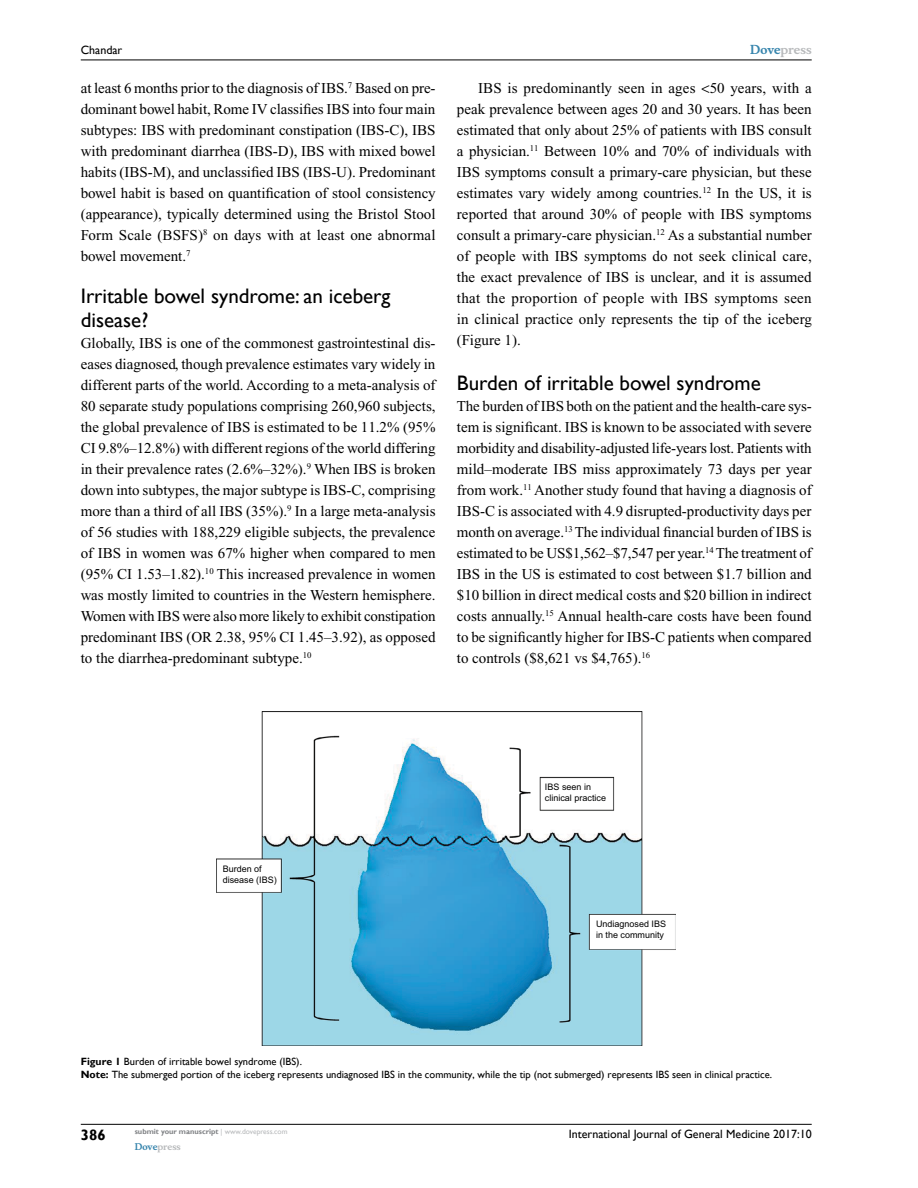
<style>
.page{position:relative;width:918px;height:1188px;background:#fff}
.page>*{position:absolute;margin:0;border:0;box-sizing:border-box;transform-origin:0 0}
.t1{font:21px/24px "Gill Sans";color:#000}
.t2{font:15px/21px "Times New Roman";color:#000;text-align:justify}
.t3{font:700 15px "Gill Sans";color:#000}
.t4{font:12px "Gill Sans";color:#000}
.t5{font:700 12px "Musee";color:#b8babc}
.t6{font:10.5px/13.5px "Gill Sans";color:#000}
.t7{font:9px/10.8px "Arial";color:#000}
.t8{font:700 9px "Musee";color:#b8babc}
.t9{font:700 7.5px "Gill Sans";color:#808285}
.s1{color:#3785ad}
.s2{font-weight:700}
.s3{font-weight:400;color:#b8babc}
</style>
<div class="page">
<hr style="left:81px;top:1124px;width:731px;height:1px;background:#000">
<hr style="left:81px;top:60px;width:731px;height:1px;background:#000">
<img style="left:217px;top:711px;width:459px;height:334px">
<p class="t4" style="left:81px;top:43px;width:43px">Chandar</p>
<p class="t2" style="left:81px;top:77px;width:356px">at least 6 months prior to the diagnosis of IBS.<sup>7</sup> Based on pre&shy;dominant bowel habit, Rome IV classifies IBS into four main subtypes: IBS with predominant constipation (IBS-C), IBS with predominant diarrhea (IBS-D), IBS with mixed bowel habits (IBS-M), and unclassified IBS (IBS-U). Predominant bowel habit is based on quantification of stool consistency (appearance), typically determined using the Bristol Stool Form Scale (BSFS)<sup>8</sup> on days with at least one abnormal bowel movement.<sup>7</sup></p>
<h1 class="t1" style="left:81px;top:284px;width:311px">Irritable bowel syndrome: an iceberg disease?</h1>
<p class="t2" style="left:81px;top:332px;width:356px">Globally, IBS is one of the commonest gastrointestinal dis&shy;eases diagnosed, though prevalence estimates vary widely in different parts of the world. According to a meta-analysis of 80 separate study populations comprising 260,960 subjects, the global prevalence of IBS is estimated to be 11.2% (95% CI 9.8%–12.8%) with different regions of the world differing in their prevalence rates (2.6%–32%).<sup>9</sup> When IBS is broken down into subtypes, the major subtype is IBS-C, comprising more than a third of all IBS (35%).<sup>9</sup> In a large meta-analysis of 56 studies with 188,229 eligible subjects, the prevalence of IBS in women was 67% higher when compared to men (95% CI 1.53–1.82).<sup>10</sup> This increased prevalence in women was mostly limited to countries in the Western hemisphere.<br>Women with IBS were also more likely to exhibit constipation predominant IBS (OR 2.38, 95% CI 1.45–3.92), as opposed to the diarrhea-predominant subtype.<sup>10</sup></p>
<p class="t5" style="left:750px;top:43px;width:63px"><span class="s1">Dove</span>press</p>
<p class="t2" style="left:457px;top:77px;width:357px;text-indent:21px">IBS is predominantly seen in ages 50 years, with a peak prevalence between ages 20 and 30 years. It has been estimated that only about 25% of patients with IBS consult a physician.<sup>11</sup> Between 10% and 70% of individuals with IBS symptoms consult a primary-care physician, but these estimates vary widely among countries.<sup>12</sup> In the US, it is reported that around 30% of people with IBS symptoms consult a primary-care physician.<sup>12</sup> As a substantial number of people with IBS symptoms do not seek clinical care, the exact prevalence of IBS is unclear, and it is assumed that the proportion of people with IBS symptoms seen in clinical practice only represents the tip of the iceberg (Figure 1).</p>
<h1 class="t1" style="left:457px;top:371px;width:305px">Burden of irritable bowel syndrome</h1>
<p class="t2" style="left:457px;top:395px;width:357px">The burden of IBS both on the patient and the health-care sys&shy;tem is significant. IBS is known to be associated with severe morbidity and disability-adjusted life-years lost. Patients with mild–moderate IBS miss approximately 73 days per year from work.<sup>11</sup> Another study found that having a diagnosis of IBS-C is associated with 4.9 disrupted-productivity days per month on average.<sup>13</sup> The individual financial burden of IBS is estimated to be US$1,562–$7,547 per year.<sup>14</sup> The treatment of IBS in the US is estimated to cost between $1.7 billion and $10 billion in direct medical costs and $20 billion in indirect costs annually.<sup>15</sup> Annual health-care costs have been found to be significantly higher for IBS-C patients when compared to controls ($8,621 vs $4,765).<sup>16</sup></p>
<p class="t7" style="left:223px;top:863px;width:56px">Burden of disease (IBS)</p>
<p class="t7" style="left:545px;top:782px;width:63px">IBS seen in clinical practice</p>
<p class="t7" style="left:596px;top:919px;width:72px">Undiagnosed IBS in the community</p>
<p class="t6" style="left:81px;top:1054px;width:693px"><span class="s2">Figure 1</span> Burden of irritable bowel syndrome (IBS).<br><span class="s2">Note:</span> The submerged portion of the iceberg represents undiagnosed IBS in the community, while the tip (not submerged) represents IBS seen in clinical practice.</p>
<p class="t3" style="left:81px;top:1126px;width:26px">386</p>
<p class="t9" style="left:135px;top:1127px;width:154px">submit your manuscript <span class="s3">| www.dovepress.com</span></p>
<p class="t8" style="left:135px;top:1141px;width:48px"><span class="s1">Dove</span>press</p>
<p class="t4" style="left:569px;top:1127px;width:244px">International Journal of General Medicine 2017:10</p>
</div>
